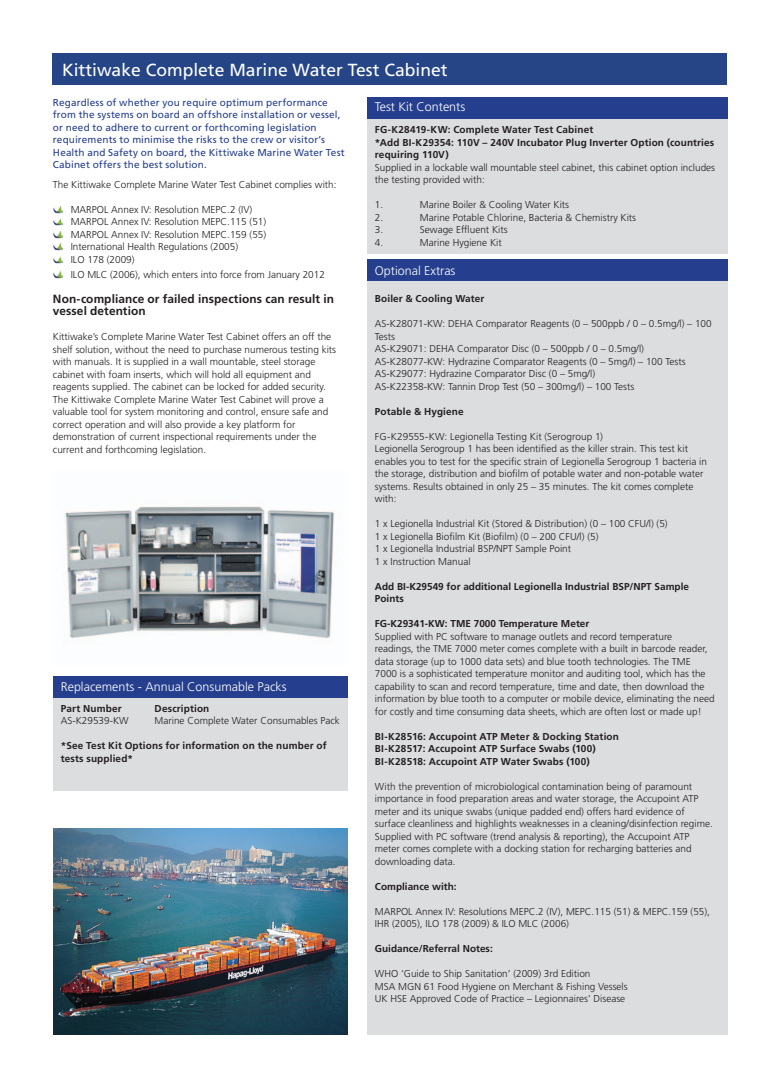
<style>
.page{position:relative;width:780px;height:1088px;background:#fff}
.page>*{position:absolute;margin:0;border:0;box-sizing:border-box;transform-origin:0 0}
.t1{font:17.5px "Frutiger LT Std";color:#fff}
.t2{font:300 12.5px "Frutiger LT Std";color:#fff}
.t3{font:700 11.88px/12.5px "Frutiger LT Std";letter-spacing:.01em;color:#231f20}
.t4{font:300 10px/12.5px "Frutiger LT Std";color:#231f20}
.t5{font:700 10px/12.5px "Frutiger LT Std";letter-spacing:.01em;color:#231f20}
.t6{font:10px/12.5px "Frutiger LT Std";letter-spacing:.01em;color:#253f8e}
</style>
<div class="page">
<img style="left:64px;top:506px;width:271px;height:133px">
<div style="left:367px;top:275px;width:360px;height:760px;background:#dcdddf"></div>
<div style="left:367px;top:97px;width:360px;height:22px;background:#253f8e"></div>
<div style="left:367px;top:119px;width:360px;height:134px;background:#dcdddf"></div>
<div style="left:52px;top:53px;width:674px;height:32px;background:#254587"></div>
<img style="left:53px;top:828px;width:294px;height:207px">
<div style="left:367px;top:260px;width:360px;height:21px;background:#253f8e"></div>
<div style="left:53px;top:676px;width:294px;height:22px;background:#253f8e"></div>
<div style="left:53px;top:698px;width:294px;height:92px;background:#dcdddf"></div>
<svg style="left:53px;top:205px;width:9px;height:73px"></svg>
<h1 class="t1" style="left:62px;top:60px;width:387px">Kittiwake Complete Marine Water Test Cabinet</h1>
<p class="t6" style="left:53px;top:96px;width:293px">Regardless of whether you require optimum performance from the systems on board an offshore installation or vessel, or need to adhere to current or forthcoming legislation requirements to minimise the risks to the crew or visitor’s Health and Safety on board, the Kittiwake Marine Water Test Cabinet offers the best solution.</p>
<p class="t4" style="left:53px;top:178px;width:285px">The Kittiwake Complete Marine Water Test Cabinet complies with:</p>
<p class="t4" style="left:71px;top:203px;width:197px">MARPOL Annex IV: Resolution MEPC.2 (IV)<br>MARPOL Annex IV: Resolution MEPC.115 (51)<br>MARPOL Annex IV: Resolution MEPC.159 (55)<br>International Health Regulations (2005)<br>ILO 178 (2009)</p>
<p class="t4" style="left:71px;top:268px;width:256px">ILO MLC (2006), which enters into force from January 2012</p>
<p class="t3" style="left:53px;top:292px;width:282px">Non-compliance or failed inspections can result in vessel detention</p>
<p class="t4" style="left:53px;top:331px;width:285px">Kittiwake’s Complete Marine Water Test Cabinet offers an off the shelf solution, without the need to purchase numerous testing kits with manuals. It is supplied in a wall mountable, steel storage cabinet with foam inserts, which will hold all equipment and reagents supplied. The cabinet can be locked for added security.<br>The Kittiwake Complete Marine Water Test Cabinet will prove a valuable tool for system monitoring and control, ensure safe and correct operation and will also provide a key platform for demonstration of current inspectional requirements under the current and forthcoming legislation.</p>
<p class="t2" style="left:61px;top:680px;width:227px">Replacements - Annual Consumable Packs</p>
<p class="t5" style="left:61px;top:702px;width:62px">Part Number</p>
<p class="t5" style="left:155px;top:702px;width:56px">Description</p>
<p class="t4" style="left:61px;top:715px;width:69px">AS-K29539-KW</p>
<p class="t4" style="left:155px;top:715px;width:187px">Marine Complete Water Consumables Pack</p>
<p class="t5" style="left:61px;top:739px;width:267px">*See Test Kit Options for information on the number of tests supplied*</p>
<p class="t2" style="left:375px;top:100px;width:92px">Test Kit Contents</p>
<p class="t5" style="left:375px;top:123px;width:341px">FG-K28419-KW: Complete Water Test Cabinet<br>*Add BI-K29354: 110V – 240V Incubator Plug Inverter Option (countries requiring 110V)</p>
<p class="t4" style="left:375px;top:161px;width:342px">Supplied in a lockable wall mountable steel cabinet, this cabinet option includes the testing provided with:</p>
<p class="t4" style="left:375px;top:198px;width:10px">1.</p>
<p class="t4" style="left:420px;top:198px;width:151px">Marine Boiler &amp; Cooling Water Kits</p>
<p class="t4" style="left:375px;top:211px;width:10px">2.</p>
<p class="t4" style="left:420px;top:211px;width:218px">Marine Potable Chlorine, Bacteria &amp; Chemistry Kits</p>
<p class="t4" style="left:375px;top:223px;width:10px">3.</p>
<p class="t4" style="left:420px;top:223px;width:89px">Sewage Effluent Kits</p>
<p class="t4" style="left:375px;top:236px;width:10px">4.</p>
<p class="t4" style="left:420px;top:236px;width:83px">Marine Hygiene Kit</p>
<p class="t2" style="left:375px;top:264px;width:82px">Optional Extras</p>
<p class="t5" style="left:375px;top:292px;width:111px">Boiler &amp; Cooling Water</p>
<p class="t4" style="left:375px;top:317px;width:338px">AS-K28071-KW: DEHA Comparator Reagents (0 – 500ppb / 0 – 0.5mg/l) – 100<br>Tests<br>AS-K29071: DEHA Comparator Disc (0 – 500ppb / 0 – 0.5mg/l)<br>AS-K28077-KW: Hydrazine Comparator Reagents (0 – 5mg/l) – 100 Tests AS-K29077: Hydrazine Comparator Disc (0 – 5mg/l)<br>AS-K22358-KW: Tannin Drop Test (50 – 300mg/l) – 100 Tests</p>
<p class="t5" style="left:375px;top:405px;width:90px">Potable &amp; Hygiene</p>
<p class="t4" style="left:375px;top:430px;width:333px">FG-K29555-KW: Legionella Testing Kit (Serogroup 1)<br>Legionella Serogroup 1 has been identified as the killer strain. This test kit enables you to test for the specific strain of Legionella Serogroup 1 bacteria in the storage, distribution and biofilm of potable water and non-potable water systems. Results obtained in only 25 – 35 minutes. The kit comes complete with:</p>
<p class="t4" style="left:375px;top:517px;width:294px">1 x Legionella Industrial Kit (Stored &amp; Distribution) (0 – 100 CFU/l) (5)<br>1 x Legionella Biofilm Kit (Biofilm) (0 – 200 CFU/l) (5)<br>1 x Legionella Industrial BSP/NPT Sample Point<br>1 x Instruction Manual</p>
<p class="t5" style="left:375px;top:580px;width:315px">Add BI-K29549 for additional Legionella Industrial BSP/NPT Sample<br>Points</p>
<p class="t5" style="left:375px;top:617px;width:216px">FG-K29341-KW: TME 7000 Temperature Meter</p>
<p class="t4" style="left:375px;top:630px;width:341px">Supplied with PC software to manage outlets and record temperature<br>readings, the TME 7000 meter comes complete with a built in barcode reader, data storage (up to 1000 data sets) and blue tooth technologies. The TME 7000 is a sophisticated temperature monitor and auditing tool, which has the capability to scan and record temperature, time and date, then download the information by blue tooth to a computer or mobile device, eliminating the need for costly and time consuming data sheets, which are often lost or made up!</p>
<p class="t5" style="left:375px;top:730px;width:245px">BI-K28516: Accupoint ATP Meter &amp; Docking Station<br>BI-K28517: Accupoint ATP Surface Swabs (100)<br>BI-K28518: Accupoint ATP Water Swabs (100)</p>
<p class="t4" style="left:375px;top:780px;width:339px">With the prevention of microbiological contamination being of paramount importance in food preparation areas and water storage, the Accupoint ATP meter and its unique swabs (unique padded end) offers hard evidence of surface cleanliness and highlights weaknesses in a cleaning/disinfection regime.<br>Supplied with PC software (trend analysis &amp; reporting), the Accupoint ATP meter comes complete with a docking station for recharging batteries and downloading data.</p>
<p class="t5" style="left:375px;top:880px;width:83px">Compliance with:</p>
<p class="t4" style="left:375px;top:905px;width:336px">MARPOL Annex IV: Resolutions MEPC.2 (IV), MEPC.115 (51) &amp; MEPC.159 (55),<br>IHR (2005), ILO 178 (2009) &amp; ILO MLC (2006)</p>
<p class="t5" style="left:375px;top:942px;width:119px">Guidance/Referral Notes:</p>
<p class="t4" style="left:375px;top:967px;width:254px">WHO ‘Guide to Ship Sanitation’ (2009) 3rd Edition<br>MSA MGN 61 Food Hygiene on Merchant &amp; Fishing Vessels<br>UK HSE Approved Code of Practice – Legionnaires’ Disease</p>
</div>
